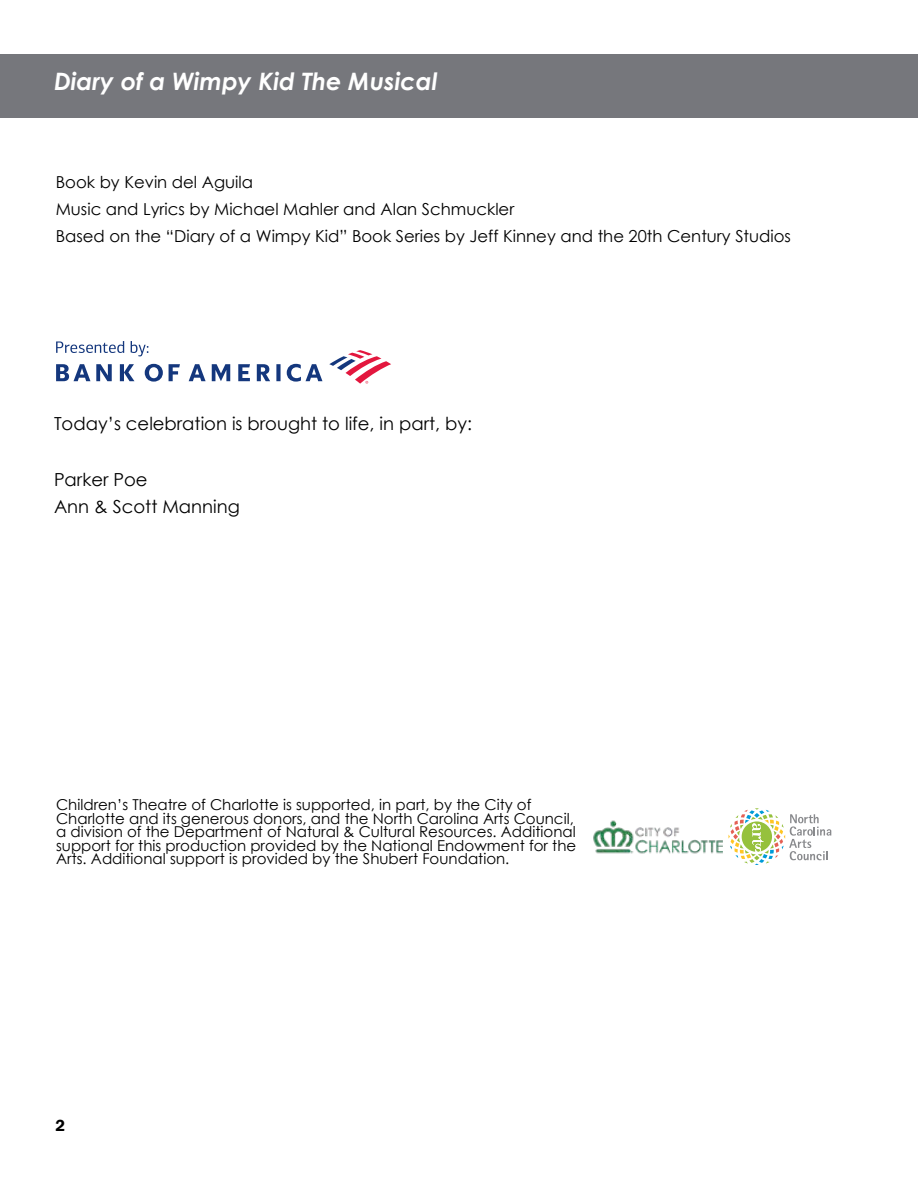
<style>
.page{position:relative;width:918px;height:1188px;background:#fff}
.page>*{position:absolute;margin:0;border:0;box-sizing:border-box;transform-origin:0 0}
.t1{font:italic 700 24px "Century Gothic";color:#fff}
.t2{font:18px/27px "Century Gothic";color:#000}
.t3{font:16.5px/27px "Century Gothic";color:#000}
.t4{font:600 16.5px "Franklin Gothic";color:#000}
.t5{font:15px/13.5px "Century Gothic";color:#000}
</style>
<div class="page">
<div style="left:0;top:54px;width:918px;height:63px;background:#76777c"></div>
<svg style="left:329px;top:350px;width:62px;height:34px"></svg>
<svg style="left:56px;top:364px;width:266px;height:18px"></svg>
<svg style="left:56px;top:341px;width:68px;height:12px"></svg>
<svg style="left:131px;top:341px;width:18px;height:15px"></svg>
<svg style="left:728px;top:808px;width:103px;height:57px"></svg>
<img style="left:593px;top:820px;width:129px;height:34px">
<h1 class="t1" style="left:54px;top:63px;width:385px">Diary of a Wimpy Kid The Musical</h1>
<p class="t3" style="left:56px;top:168px;width:737px">Book by Kevin del Aguila<br>Music and Lyrics by Michael Mahler and Alan Schmuckler<br>Based on the “Diary of a Wimpy Kid” Book Series by Jeff Kinney and the 20th Century Studios</p>
<p class="t2" style="left:54px;top:410px;width:420px">Today’s celebration is brought to life, in part, by:</p>
<p class="t2" style="left:54px;top:466px;width:187px">Parker Poe<br>Ann &amp; Scott Manning</p>
<p class="t5" style="left:56px;top:798px;width:522px">Children’s Theatre of Charlotte is supported, in part, by the City of Charlotte and its generous donors, and the North Carolina Arts Council, a division of the Department of Natural &amp; Cultural Resources. Additional support for this production provided by the National Endowment for the Arts. Additional support is provided by the Shubert Foundation.</p>
<p class="t4" style="left:56px;top:1115px;width:11px">2</p>
</div>
